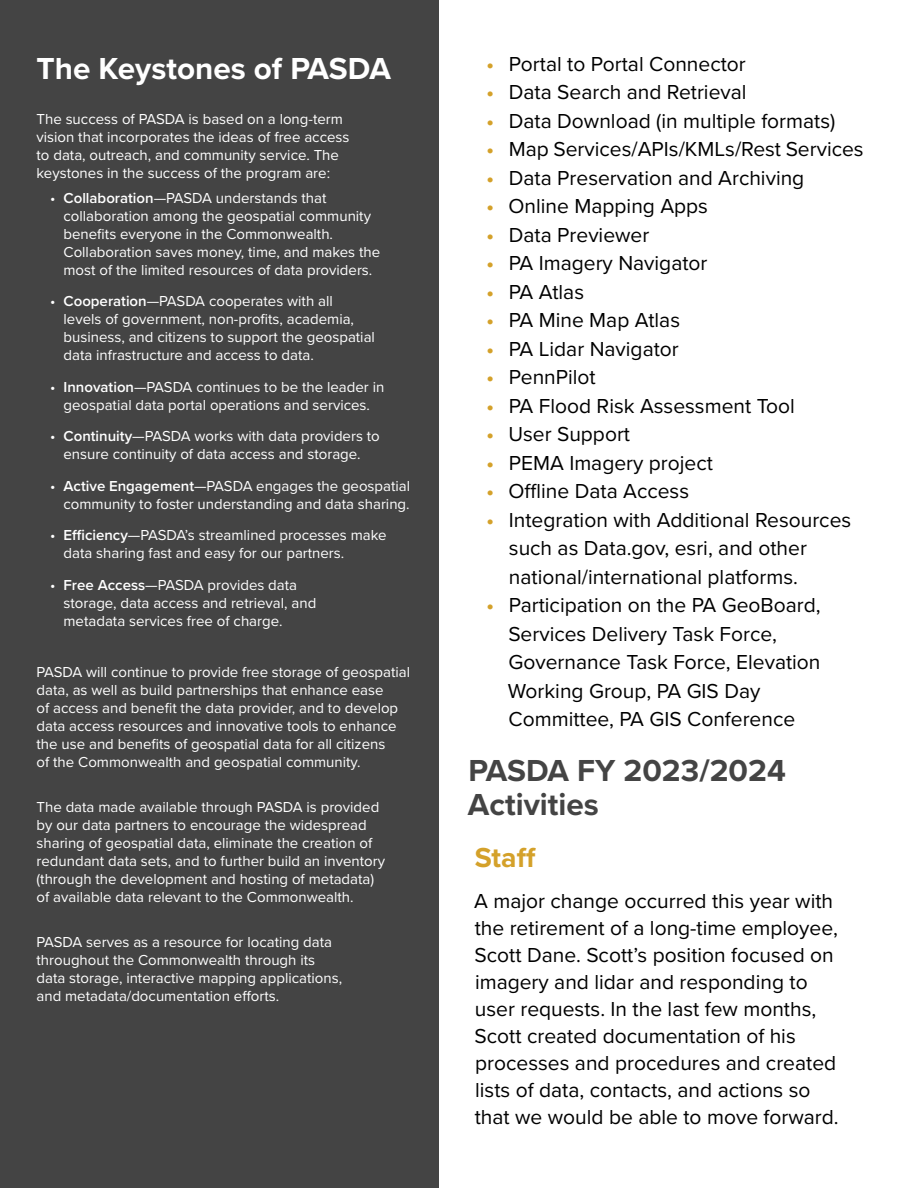
<style>
.page{position:relative;width:918px;height:1188px;background:#fff}
.page>*{position:absolute;margin:0;border:0;box-sizing:border-box;transform-origin:0 0}
.t1{font:700 31.5px/34.5px "Proxima Nova";color:#444}
.t2{font:700 31.5px "Proxima Nova";color:#fff}
.t3{font:700 28.5px "Proxima Nova";color:#d4a12a}
.t4{font:21px/27px "Proxima Nova";color:#000}
.t5{font:15px/18px "Proxima Nova";color:#fff}
.s1{font-weight:600}
.s2{font-weight:700;color:#d4a12a}
</style>
<div class="page">
<div style="left:0;top:0;width:438px;height:1188px;background:#444"></div>
<h1 class="t2" style="left:37px;top:45px;width:356px">The Keystones of PASDA</h1>
<p class="t5" style="left:37px;top:109px;width:315px">The success of PASDA is based on a long-term vision that incorporates the ideas of free access to data, outreach, and community service. The keystones in the success of the program are:</p>
<p class="t5" style="left:64px;top:188px;width:318px;text-indent:-14px">• <span class="s1">Collaboration</span>—PASDA understands that collaboration among the geospatial community benefits everyone in the Commonwealth.<br>Collaboration saves money, time, and makes the most of the limited resources of data providers.</p>
<p class="t5" style="left:64px;top:291px;width:313px;text-indent:-14px">• <span class="s1">Cooperation</span>—PASDA cooperates with all<br>levels of government, non-profits, academia, business, and citizens to support the geospatial data infrastructure and access to data.</p>
<p class="t5" style="left:50px;top:377px;width:336px;text-align:center">• <span class="s1">Innovation</span>—PASDA continues to be the leader in geospatial data portal operations and services.</p>
<p class="t5" style="left:50px;top:426px;width:331px;text-align:center">• <span class="s1">Continuity</span>—PASDA works with data providers to ensure continuity of data access and storage.</p>
<p class="t5" style="left:50px;top:476px;width:362px;text-align:right">• <span class="s1">Active Engagement</span>—PASDA engages the geospatial community to foster understanding and data sharing.</p>
<p class="t5" style="left:64px;top:525px;width:325px;text-indent:-14px">• <span class="s1">Efficiency</span>—PASDA’s streamlined processes make data sharing fast and easy for our partners.</p>
<p class="t5" style="left:64px;top:575px;width:254px;text-indent:-14px">• <span class="s1">Free Access</span>—PASDA provides data storage, data access and retrieval, and metadata services free of charge.</p>
<p class="t5" style="left:37px;top:663px;width:375px">PASDA will continue to provide free storage of geospatial data, as well as build partnerships that enhance ease<br>of access and benefit the data provider, and to develop data access resources and innovative tools to enhance the use and benefits of geospatial data for all citizens<br>of the Commonwealth and geospatial community.</p>
<p class="t5" style="left:37px;top:798px;width:350px">The data made available through PASDA is provided by our data partners to encourage the widespread sharing of geospatial data, eliminate the creation of redundant data sets, and to further build an inventory (through the development and hosting of metadata) of available data relevant to the Commonwealth.</p>
<p class="t5" style="left:37px;top:933px;width:307px">PASDA serves as a resource for locating data throughout the Commonwealth through its data storage, interactive mapping applications, and metadata/documentation efforts.</p>
<h3 class="t4" style="left:486px;top:49px;width:261px"><span class="s2">•</span> Portal to Portal Connector</h3>
<h3 class="t4" style="left:486px;top:78px;width:262px"><span class="s2">•</span> Data Search and Retrieval</h3>
<h3 class="t4" style="left:486px;top:106px;width:351px"><span class="s2">•</span> Data Download (in multiple formats)</h3>
<h3 class="t4" style="left:486px;top:135px;width:379px"><span class="s2">•</span> Map Services/APIs/KMLs/Rest Services</h3>
<h3 class="t4" style="left:486px;top:163px;width:319px"><span class="s2">•</span> Data Preservation and Archiving</h3>
<h3 class="t4" style="left:486px;top:192px;width:223px"><span class="s2">•</span> Online Mapping Apps</h3>
<h3 class="t4" style="left:486px;top:220px;width:164px"><span class="s2">•</span> Data Previewer</h3>
<h3 class="t4" style="left:486px;top:249px;width:223px"><span class="s2">•</span> PA Imagery Navigator</h3>
<h3 class="t4" style="left:486px;top:277px;width:99px"><span class="s2">•</span> PA Atlas</h3>
<h3 class="t4" style="left:486px;top:306px;width:195px"><span class="s2">•</span> PA Mine Map Atlas</h3>
<h3 class="t4" style="left:486px;top:334px;width:194px"><span class="s2">•</span> PA Lidar Navigator</h3>
<h3 class="t4" style="left:486px;top:363px;width:111px"><span class="s2">•</span> PennPilot</h3>
<h3 class="t4" style="left:486px;top:391px;width:310px"><span class="s2">•</span> PA Flood Risk Assessment Tool</h3>
<h3 class="t4" style="left:486px;top:420px;width:145px"><span class="s2">•</span> User Support</h3>
<h3 class="t4" style="left:486px;top:448px;width:228px"><span class="s2">•</span> PEMA Imagery project</h3>
<h3 class="t4" style="left:486px;top:477px;width:204px"><span class="s2">•</span> Offline Data Access</h3>
<h3 class="t4" style="left:509px;top:504px;width:344px;line-height:28.5px;text-indent:-23px"><span class="s2">•</span> Integration with Additional Resources such as Data.gov, esri, and other national/international platforms.</h3>
<h3 class="t4" style="left:508px;top:590px;width:314px;line-height:28.5px;text-indent:-21px"><span class="s2">•</span> Participation on the PA GeoBoard,<br>Services Delivery Task Force,<br>Governance Task Force, Elevation<br>Working Group, PA GIS Day<br>Committee, PA GIS Conference</h3>
<h1 class="t1" style="left:468px;top:752px;width:320px">PASDA FY 2023/2024<br>Activities</h1>
<h2 class="t3" style="left:475px;top:836px;width:63px">Staff</h2>
<p class="t4" style="left:474px;top:886px;width:366px">A major change occurred this year with the retirement of a long-time employee, Scott Dane. Scott’s position focused on imagery and lidar and responding to user requests. In the last few months, Scott created documentation of his processes and procedures and created lists of data, contacts, and actions so that we would be able to move forward.</p>
</div>
